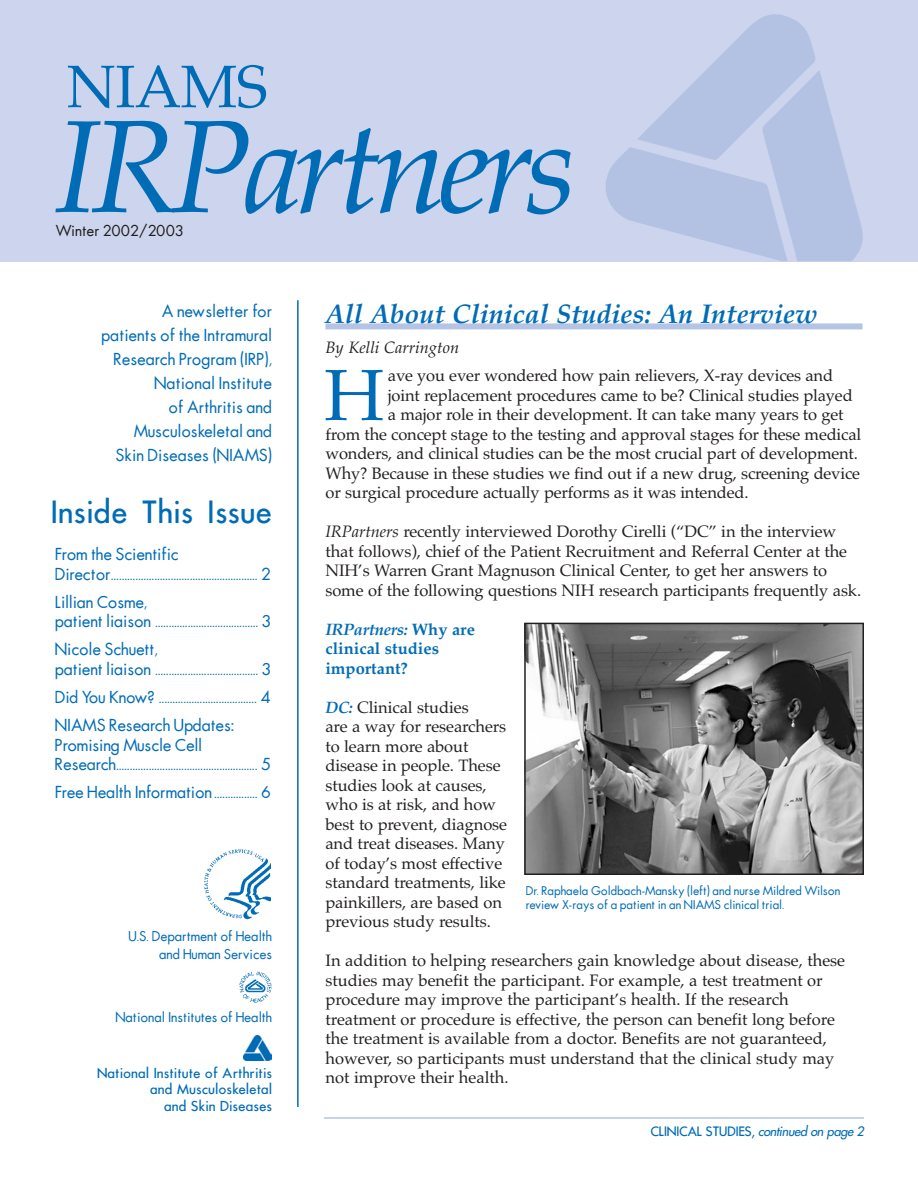
<style>
.page{position:relative;width:918px;height:1188px;background:#fff}
.page>*{position:absolute;margin:0;border:0;box-sizing:border-box;transform-origin:0 0}
.t1{font:italic 132px "Palatino";letter-spacing:-.06em;color:#006cb6}
.t2{font:72.6px "Palatino";color:#006cb6}
.t3{font:60px "Palatino";letter-spacing:-.015em;color:#006cb6}
.t4{font:500 30px "Futura";color:#006cb6}
.t5{font:italic 700 27px "Palatino";color:#006cb6}
.t6{font:16.5px/19.5px "Palatino";letter-spacing:-.005em;color:#231f20}
.t7{font:16.5px/24px "Futura";letter-spacing:-.005em;color:#006cb6}
.t8{font:700 16.5px/19.5px "Palatino";color:#006cb6}
.t9{font:italic 16.5px "Palatino";color:#231f20}
.t10{font:15px "Futura";color:#231f20}
.t11{font:13.5px/18px "Futura";color:#006cb6;text-align:right}
.t12{font:500 13.5px/16.5px "Futura";color:#006cb6;text-align:right}
.t13{font:500 12.75px "Futura";letter-spacing:-.03em;color:#006cb6}
.t14{font:12px/13.5px "Futura";color:#006cb6}
.s1{font-style:italic}
.s2{font-weight:700;font-style:italic;color:#006cb6}
.s3{font-weight:400;font-style:italic}
</style>
<div class="page">
<div style="left:0;top:0;width:918px;height:261px;background:#ccd5ed"></div>
<img style="left:606px;top:14px;width:257px;height:247px">
<hr style="left:297px;top:300px;width:2px;height:807px;background:#006cb6">
<img style="left:243px;top:1036px;width:28px;height:25px">
<img style="left:239px;top:971px;width:33px;height:32px">
<div style="left:326px;top:323px;width:536px;height:6px;background:#b5c4e5"></div>
<hr style="left:324px;top:1117px;width:540px;height:2px;background:#b5c4e5">
<img style="left:527px;top:626px;width:334px;height:246px">
<div style="left:524px;top:623px;width:340px;height:252px;border:2px solid #231f20"></div>
<img style="left:205px;top:849px;width:66px;height:71px">
<h3 class="t3" style="left:66px;top:63px;width:203px">NIAMS</h3>
<h1 class="t1" style="left:54px;top:116px;width:524px">IRPartners</h1>
<p class="t10" style="left:56px;top:221px;width:129px">Winter 2002/2003</p>
<p class="t7" style="left:101px;top:299px;width:173px;text-align:right">A newsletter for<br>patients of the Intramural<br>Research Program (IRP),<br>National Institute<br>of Arthritis and<br>Musculoskeletal and<br>Skin Diseases (NIAMS)</p>
<h3 class="t4" style="left:50px;top:498px;width:223px">Inside This Issue</h3>
<p class="t7" style="left:55px;top:544px;width:217px;line-height:19.5px">From the Scientific<br>Director...................................................... 2</p>
<p class="t7" style="left:55px;top:592px;width:217px;line-height:19.5px">Lillian Cosme,<br>patient liaison ...................................... 3</p>
<p class="t7" style="left:55px;top:639px;width:217px;line-height:19.5px">Nicole Schuett,<br>patient liaison ...................................... 3</p>
<p class="t7" style="left:55px;top:683px;width:217px;line-height:28.2px">Did You Know? .................................... 4<br>NIAMS Research Updates:</p>
<p class="t7" style="left:55px;top:735px;width:217px;line-height:19.5px">Promising Muscle Cell<br>Research.................................................... 5</p>
<p class="t7" style="left:55px;top:780px;width:217px">Free Health Information ................ 6</p>
<p class="t11" style="left:128px;top:927px;width:145px">U.S. Department of Health and Human Services</p>
<p class="t11" style="left:115px;top:1008px;width:158px">National Institutes of Health</p>
<p class="t12" style="left:97px;top:1065px;width:177px">National Institute of Arthritis and Musculoskeletal<br>and Skin Diseases</p>
<h3 class="t5" style="left:326px;top:303px;width:494px">All About Clinical Studies: An Interview</h3>
<p class="t9" style="left:326px;top:341px;width:135px">By Kelli Carrington</p>
<h2 class="t2" style="left:324px;top:367px;width:62px">H</h2>
<p class="t6" style="left:388px;top:368px;width:447px">ave you ever wondered how pain relievers, X-ray devices and</p>
<p class="t6" style="left:388px;top:387px;width:466px">joint replacement procedures came to be? Clinical studies played</p>
<p class="t6" style="left:388px;top:407px;width:457px">a major role in their development. It can take many years to get</p>
<p class="t6" style="left:325px;top:426px;width:537px">from the concept stage to the testing and approval stages for these medical</p>
<p class="t6" style="left:325px;top:446px;width:534px">wonders, and clinical studies can be the most crucial part of development.</p>
<p class="t6" style="left:325px;top:465px;width:536px">Why? Because in these studies we find out if a new drug, screening device</p>
<p class="t6" style="left:325px;top:485px;width:424px">or surgical procedure actually performs as it was intended.</p>
<p class="t6" style="left:325px;top:524px;width:537px"><span class="s1">IRPartners</span> recently interviewed Dorothy Cirelli (“DC” in the interview that follows), chief of the Patient Recruitment and Referral Center at the NIH’s Warren Grant Magnuson Clinical Center, to get her answers to some of the following questions NIH research participants frequently ask.</p>
<p class="t8" style="left:325px;top:621px;width:151px"><span class="s1">IRPartners:</span> Why are clinical studies important?</p>
<p class="t6" style="left:325px;top:699px;width:183px"><span class="s2">DC:</span> Clinical studies<br>are a way for researchers to learn more about disease in people. These studies look at causes, who is at risk, and how best to prevent, diagnose and treat diseases. Many of today’s most effective standard treatments, like painkillers, are based on previous study results.</p>
<p class="t6" style="left:325px;top:953px;width:521px">In addition to helping researchers gain knowledge about disease, these studies may benefit the participant. For example, a test treatment or procedure may improve the participant’s health. If the research treatment or procedure is effective, the person can benefit long before the treatment is available from a doctor. Benefits are not guaranteed, however, so participants must understand that the clinical study may not improve their health.</p>
<p class="t13" style="left:650px;top:1125px;width:215px">CLINICAL STUDIES, <span class="s3">continued on page 2</span></p>
<p class="t14" style="left:526px;top:884px;width:316px">Dr. Raphaela Goldbach-Mansky (left) and nurse Mildred Wilson review X-rays of a patient in an NIAMS clinical trial.</p>
</div>
